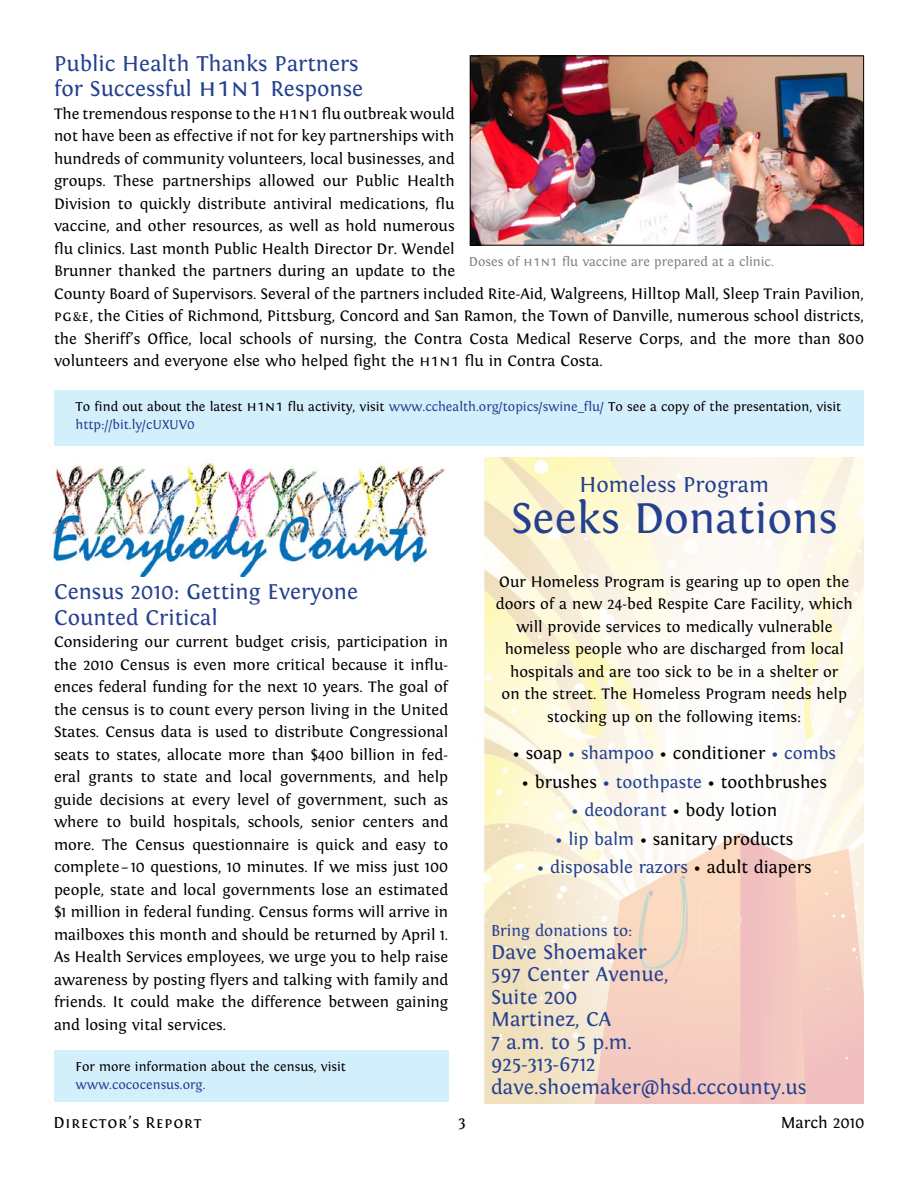
<style>
.page{position:relative;width:918px;height:1188px;background:#fff}
.page>*{position:absolute;margin:0;border:0;box-sizing:border-box;transform-origin:0 0}
.t1{font:45px "Fontin";color:#24408f}
.t2{font:22.5px/25.5px "Fontin";color:#24408f}
.t3{font:21px/22.5px "Fontin";color:#24408f}
.t4{font:18px "Fontin";color:#000}
.t5{font:18px "Fontin";color:#24408f}
.t6{font:16.5px "Fontin";color:#24408f}
.t7{font:16.5px "Fontin Small Caps";letter-spacing:.05em;color:#000}
.t8{font:16.5px "Fontin";color:#000}
.t9{font:15.9px/22.5px "Fontin";color:#000;text-align:justify}
.t10{font:13.5px/18px "Fontin";color:#000}
.t11{font:13.5px "Fontin";color:#808284}
.t12{font:13.5px "Fontin";color:#24408f}
.s1{font-family:"Fontin Small Caps";font-size:25.5px}
.s2{font-family:"Fontin Small Caps"}
.s3{font-size:12px}
.s4{font-family:"Fontin Small Caps";font-size:14.55px}
.s5{color:#24408f}
.s6{color:#000}
</style>
<div class="page">
<div style="left:54px;top:390px;width:810px;height:55px;background:#d4effc"></div>
<img style="left:54px;top:462px;width:391px;height:115px">
<div style="left:54px;top:1050px;width:394px;height:52px;background:#d4effc"></div>
<img style="left:472px;top:57px;width:390px;height:187px">
<div style="left:470px;top:55px;width:394px;height:191px;border:1px solid #000"></div>
<img style="left:483px;top:457px;width:381px;height:646px">
<h2 class="t2" style="left:54px;top:51px;width:311px">Public Health Thanks Partners for Successful <span class="s1">h1n1</span> Response</h2>
<p class="t9" style="left:54px;top:102px;width:812px;text-align:left">The tremendous response to the <span class="s2">h1n1</span> flu outbreak would<br>not have been as effective if not for key partnerships with<br>hundreds of community volunteers, local businesses, and<br>groups. These partnerships allowed our Public Health<br>Division to quickly distribute antiviral medications, flu<br>vaccine, and other resources, as well as hold numerous<br>flu clinics. Last month Public Health Director Dr. Wendel<br>Brunner thanked the partners during an update to the<br>County Board of Supervisors. Several of the partners included Rite-Aid, Walgreens, Hilltop Mall, Sleep Train Pavilion, <span class="s2">pg</span><span class="s3">&amp;</span><span class="s2">e</span>, the Cities of Richmond, Pittsburg, Concord and San Ramon, the Town of Danville, numerous school districts, the Sheriff’s Office, local schools of nursing, the Contra Costa Medical Reserve Corps, and the more than 800 volunteers and everyone else who helped fight the <span class="s2">h1n1</span> flu in Contra Costa.</p>
<p class="t10" style="left:76px;top:398px;width:767px">To find out about the latest <span class="s4">h1n1</span> flu activity, visit <span class="s5">www.cchealth.org/topics/swine_flu/</span> To see a copy of the presentation, visit <span class="s5">http://bit.ly/cUXUV0</span></p>
<p class="t11" style="left:469px;top:254px;width:306px">Doses of <span class="s2">h1n1</span> flu vaccine are prepared at a clinic.</p>
<h2 class="t2" style="left:54px;top:579px;width:306px">Census 2010: Getting Everyone<br>Counted Critical</h2>
<p class="t9" style="left:54px;top:631px;width:396px">Considering our current budget crisis, participation in the 2010 Census is even more critical because it influ&shy;ences federal funding for the next 10 years. The goal of the census is to count every person living in the United States. Census data is used to distribute Congressional seats to states, allocate more than $400 billion in fed&shy;eral grants to state and local governments, and help guide decisions at every level of government, such as where to build hospitals, schools, senior centers and more. The Census questionnaire is quick and easy to complete – 10 questions, 10 minutes. If we miss just 100 people, state and local governments lose an estimated $1 million in federal funding. Census forms will arrive in mailboxes this month and should be returned by April 1.<br>As Health Services employees, we urge you to help raise awareness by posting flyers and talking with family and friends. It could make the difference between gaining and losing vital services.</p>
<p class="t10" style="left:76px;top:1057px;width:272px">For more information about the census, visit</p>
<p class="t12" style="left:76px;top:1077px;width:131px">www.cococensus.org.</p>
<h2 class="t2" style="left:579px;top:472px;width:191px">Homeless Program</h2>
<h1 class="t1" style="left:511px;top:493px;width:328px">Seeks Donations</h1>
<p class="t9" style="left:496px;top:570px;width:358px;text-align:center">Our Homeless Program is gearing up to open the doors of a new 24-bed Respite Care Facility, which will provide services to medically vulnerable homeless people who are discharged from local hospitals and are too sick to be in a shelter or<br>on the street. The Homeless Program needs help stocking up on the following items:</p>
<p class="t4" style="left:512px;top:743px;width:325px">• soap <span class="s5">• shampoo</span> • conditioner <span class="s5">• combs</span></p>
<p class="t4" style="left:522px;top:772px;width:307px">• brushes <span class="s5">• toothpaste</span> • toothbrushes</p>
<p class="t4" style="left:571px;top:800px;width:208px"><span class="s5">• deodorant</span> • body lotion</p>
<p class="t4" style="left:555px;top:829px;width:240px"><span class="s5">• lip balm</span> • sanitary products</p>
<p class="t5" style="left:537px;top:857px;width:276px">• disposable razors <span class="s6">• adult diapers</span></p>
<p class="t6" style="left:491px;top:921px;width:143px">Bring donations to:</p>
<h3 class="t3" style="left:491px;top:940px;width:317px">Dave Shoemaker<br>597 Center Avenue,<br>Suite 200<br>Martinez, CA<br>7 a.m. to 5 p.m.<br>925-313-6712 dave.shoemaker@hsd.cccounty.us</h3>
<p class="t7" style="left:53px;top:1114px;width:150px">Director’s Report</p>
<p class="t8" style="left:781px;top:1114px;width:85px">March 2010</p>
</div>
